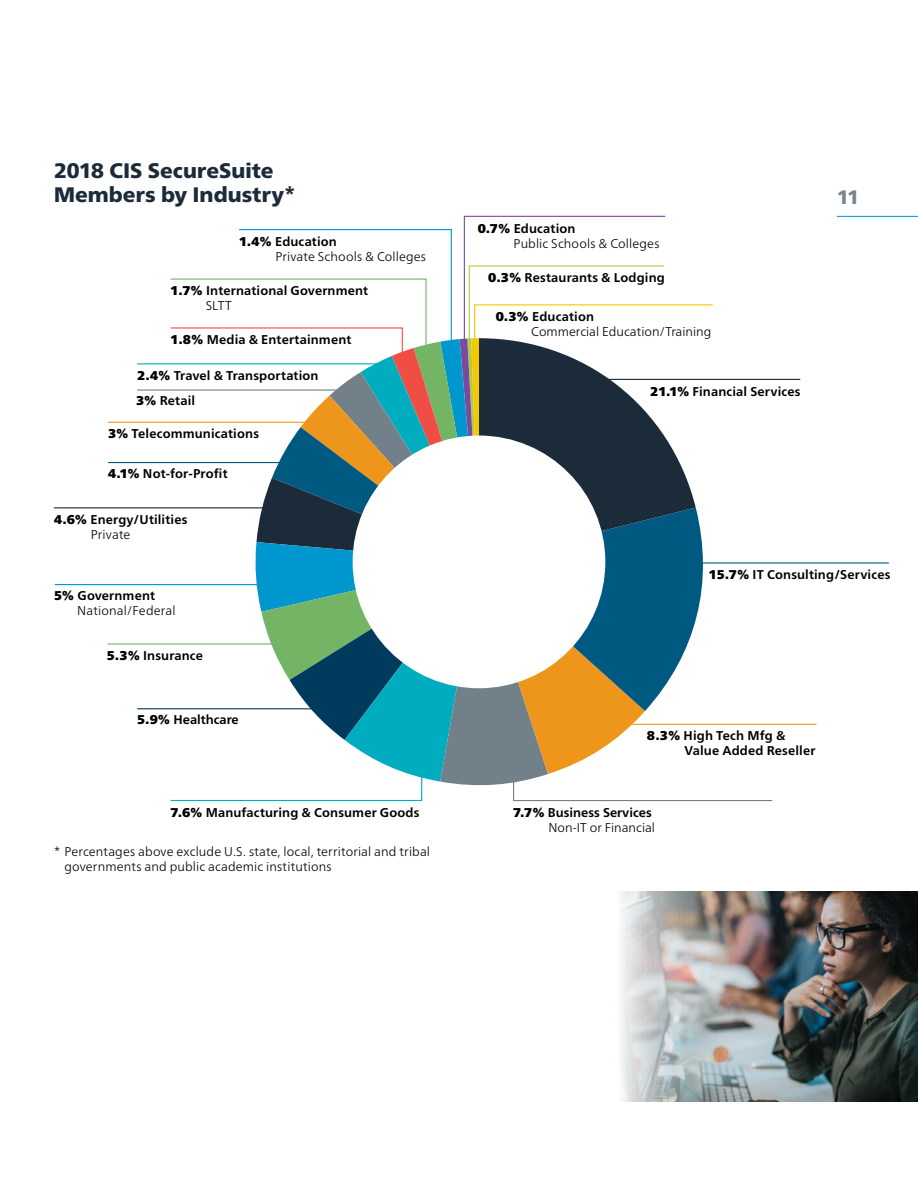
<style>
.page{position:relative;width:918px;height:1188px;background:#fff}
.page>*{position:absolute;margin:0;border:0;box-sizing:border-box;transform-origin:0 0}
.t1{font:900 21px "Frutiger Neue LTW1 G";color:#1c2b39}
.t2{font:900 19.5px "Frutiger Neue LTW1 G";color:#79858d}
.t3{font:700 12.75px "Frutiger Neue LTW1 G";letter-spacing:.01em;color:#000}
.t4{font:300 12.75px/15px "Frutiger Neue LTW1 G";letter-spacing:.01em;color:#000}
.s1{font-family:"Frutiger Neue LTW1 G X Black";font-weight:400}
</style>
<div class="page">
<hr style="left:837px;top:216px;width:81px;height:1px;background:#0097cf">
<hr style="left:108px;top:462px;width:188px;height:1px;background:#005981">
<hr style="left:54px;top:507px;width:228px;height:1px;background:#1c2b39">
<hr style="left:55px;top:584px;width:223px;height:1px;background:#0097cf">
<hr style="left:108px;top:643px;width:199px;height:2px;background:#73b564">
<hr style="left:617px;top:724px;width:199px;height:1px;background:#ee961b">
<hr style="left:108px;top:422px;width:210px;height:1px;background:#ee961b">
<hr style="left:137px;top:708px;width:196px;height:1px;background:#003a5d">
<hr style="left:678px;top:562px;width:211px;height:2px;background:#005981">
<hr style="left:586px;top:379px;width:214px;height:1px;background:#1c2b39">
<hr style="left:137px;top:389px;width:205px;height:2px;background:#72808a">
<hr style="left:137px;top:363px;width:252px;height:1px;background:#00acbd">
<svg style="left:170px;top:215px;width:603px;height:587px"></svg>
<img style="left:621px;top:891px;width:297px;height:211px">
<p class="t1" style="left:54px;top:158px;width:221px">2018 CIS SecureSuite</p>
<p class="t1" style="left:54px;top:182px;width:244px">Members by Industry*</p>
<p class="t3" style="left:239px;top:234px;width:99px"><span class="s1">1.4%</span> Education</p>
<p class="t4" style="left:275px;top:249px;width:152px">Private Schools &amp; Colleges</p>
<p class="t3" style="left:171px;top:283px;width:199px"><span class="s1">1.7%</span> International Government</p>
<p class="t4" style="left:206px;top:298px;width:28px">SLTT</p>
<p class="t3" style="left:171px;top:332px;width:182px"><span class="s1">1.8%</span> Media &amp; Entertainment</p>
<p class="t3" style="left:137px;top:368px;width:183px"><span class="s1">2.4%</span> Travel &amp; Transportation</p>
<p class="t3" style="left:136px;top:393px;width:61px"><span class="s1">3%</span> Retail</p>
<p class="t3" style="left:108px;top:426px;width:153px"><span class="s1">3%</span> Telecommunications</p>
<p class="t3" style="left:108px;top:466px;width:121px"><span class="s1">4.1%</span> Not-for-Profit</p>
<p class="t3" style="left:54px;top:512px;width:135px"><span class="s1">4.6%</span> Energy/Utilities</p>
<p class="t4" style="left:91px;top:527px;width:41px">Private</p>
<p class="t3" style="left:54px;top:588px;width:103px"><span class="s1">5%</span> Government</p>
<p class="t4" style="left:77px;top:603px;width:100px">National/Federal</p>
<p class="t3" style="left:107px;top:648px;width:98px"><span class="s1">5.3%</span> Insurance</p>
<p class="t3" style="left:137px;top:712px;width:103px"><span class="s1">5.9%</span> Healthcare</p>
<p class="t3" style="left:478px;top:221px;width:99px"><span class="s1">0.7%</span> Education</p>
<p class="t4" style="left:514px;top:236px;width:147px">Public Schools &amp; Colleges</p>
<p class="t3" style="left:488px;top:270px;width:178px"><span class="s1">0.3%</span> Restaurants &amp; Lodging</p>
<p class="t3" style="left:496px;top:309px;width:100px"><span class="s1">0.3%</span> Education</p>
<p class="t4" style="left:531px;top:324px;width:182px">Commercial Education/Training</p>
<p class="t3" style="left:650px;top:384px;width:152px"><span class="s1">21.1%</span> Financial Services</p>
<h2 class="t2" style="left:837px;top:185px;width:24px">11</h2>
<p class="t3" style="left:709px;top:567px;width:183px"><span class="s1">15.7%</span> IT Consulting/Services</p>
<p class="t3" style="left:647px;top:728px;width:140px"><span class="s1">8.3%</span> High Tech Mfg &amp;</p>
<p class="t3" style="left:684px;top:743px;width:132px">Value Added Reseller</p>
<p class="t3" style="left:171px;top:805px;width:250px"><span class="s1">7.6%</span> Manufacturing &amp; Consumer Goods</p>
<p class="t3" style="left:513px;top:805px;width:140px"><span class="s1">7.7%</span> Business Services</p>
<p class="t4" style="left:548px;top:820px;width:108px">Non-IT or Financial</p>
<p class="t4" style="left:65px;top:844px;width:367px;text-indent:-11px">* Percentages above exclude U.S. state, local, territorial and tribal governments and public academic institutions</p>
</div>
